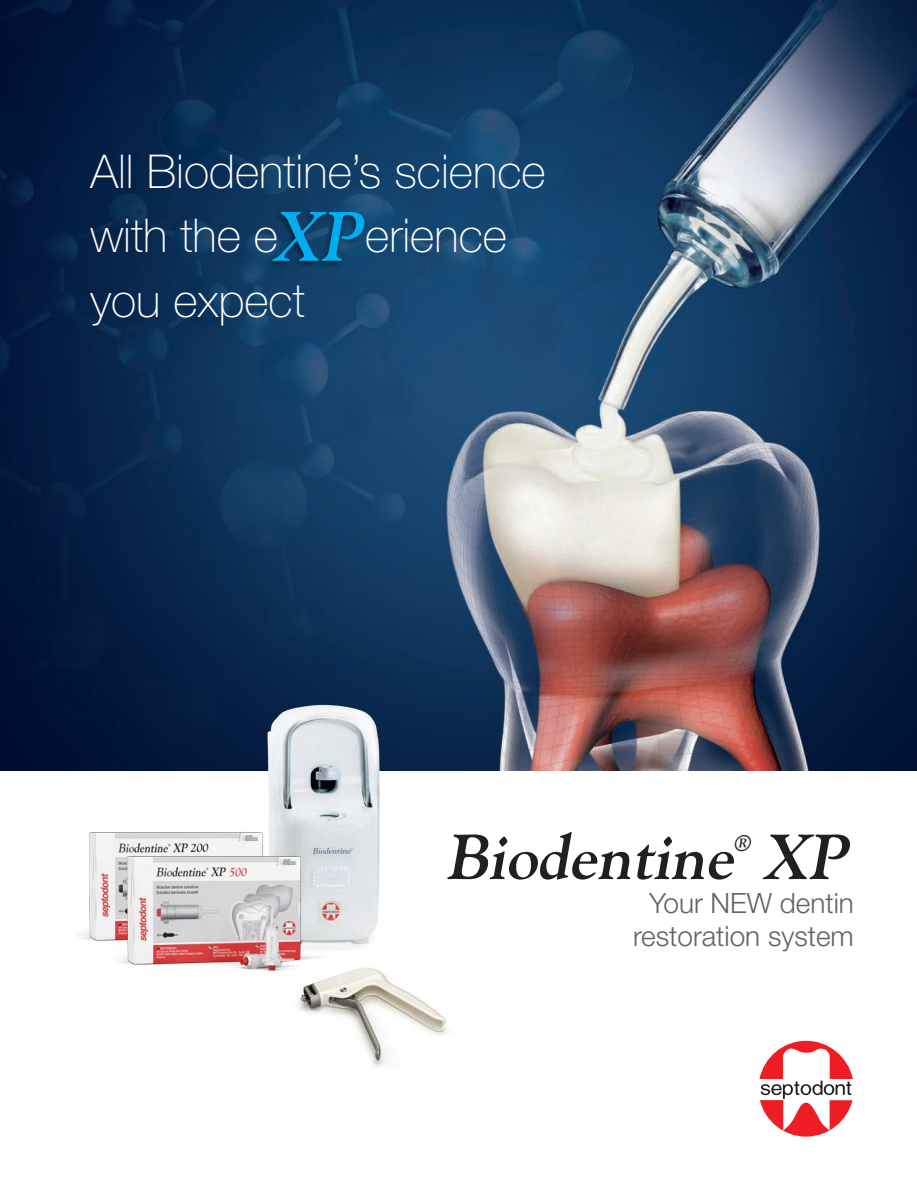
<style>
.page{position:relative;width:917px;height:1187px;background:#fff}
.page>*{position:absolute;margin:0;border:0;box-sizing:border-box;transform-origin:0 0}
.t1{font:italic 700 63px "Goudy Std";color:#231f20}
.t2{font:100 46.65px "Helvetica Neue LT Std";color:#fff}
.t3{font:300 27.9px "Helvetica Neue LT Std";color:#636366}
.t4{font:italic 700 22.8px "Goudy Std";color:#231f20}
</style>
<div class="page">
<img style="left:0;top:0;width:916px;height:770px">
<div style="left:265px;top:209px;width:103px;height:60px;background:#000103;opacity:.45"></div>
<svg style="left:272px;top:212px;width:94px;height:49px;background:#0b6292"></svg>
<img style="left:299px;top:967px;width:148px;height:100px">
<img style="left:249px;top:691px;width:157px;height:257px">
<img style="left:249px;top:784px;width:69px;height:24px">
<img style="left:81px;top:808px;width:276px;height:198px">
<svg style="left:759px;top:1040px;width:93px;height:96px"></svg>
<p class="t2" style="left:90px;top:144px;width:456px">All Biodentine’s science</p>
<p class="t2" style="left:90px;top:209px;width:189px">with the e</p>
<p class="t2" style="left:365px;top:209px;width:143px">erience</p>
<p class="t2" style="left:90px;top:273px;width:216px">you expect</p>
<p class="t1" style="left:445px;top:819px;width:415px">Biodentine XP</p>
<p class="t4" style="left:732px;top:829px;width:23px">®</p>
<p class="t3" style="left:648px;top:885px;width:206px">Your NEW dentin</p>
<p class="t3" style="left:632px;top:919px;width:222px">restoration system</p>
</div>
